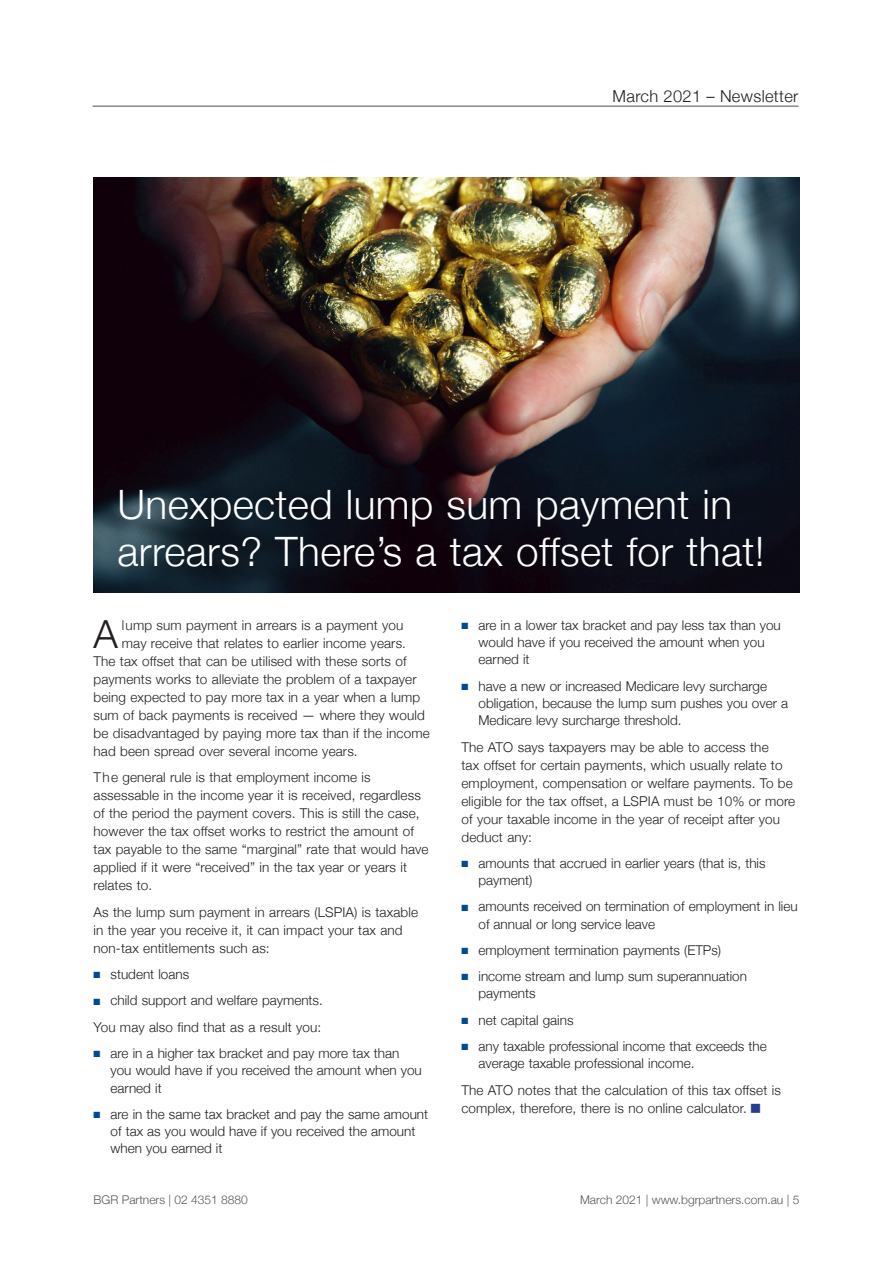
<style>
.page{position:relative;width:893px;height:1263px;background:#fff}
.page>*{position:absolute;margin:0;border:0;box-sizing:border-box;transform-origin:0 0}
.t1{font:300 40.5px/46.5px "Helvetica Neue";letter-spacing:.01em;color:#fff}
.t2{font:300 38.7px "Helvetica Neue";color:#231f20}
.t3{font:300 16.5px "Helvetica Neue";letter-spacing:.02em;color:#231f20}
.t4{font:300 13.5px/18px "Helvetica Neue";letter-spacing:.01em;color:#231f20}
.t5{font:300 12px "Helvetica Neue";color:#57585a}
.s1{color:#014990}
</style>
<div class="page">
<hr style="left:93px;top:106px;width:705px;height:1px;background:#231f20">
<img style="left:94px;top:177px;width:705px;height:416px">
<p class="t3" style="left:613px;top:83px;width:187px">March 2021 – Newsletter</p>
<h1 class="t1" style="left:117px;top:479px;width:649px">Unexpected lump sum payment in arrears? There’s a tax offset for that!</h1>
<h2 class="t2" style="left:94px;top:603px;width:26px">A</h2>
<p class="t4" style="left:122px;top:615px;width:283px">lump sum payment in arrears is a payment you</p>
<p class="t4" style="left:122px;top:633px;width:286px">may receive that relates to earlier income years.</p>
<p class="t4" style="left:94px;top:651px;width:315px">The tax offset that can be utilised with these sorts of</p>
<p class="t4" style="left:94px;top:669px;width:325px">payments works to alleviate the problem of a taxpayer</p>
<p class="t4" style="left:94px;top:687px;width:328px">being expected to pay more tax in a year when a lump</p>
<p class="t4" style="left:94px;top:705px;width:333px">sum of back payments is received — where they would</p>
<p class="t4" style="left:94px;top:723px;width:338px">be disadvantaged by paying more tax than if the income</p>
<p class="t4" style="left:94px;top:741px;width:266px">had been spread over several income years.</p>
<p class="t4" style="left:94px;top:767px;width:337px">The general rule is that employment income is assessable in the income year it is received, regardless of the period the payment covers. This is still the case, however the tax offset works to restrict the amount of tax payable to the same “marginal” rate that would have applied if it were “received” in the tax year or years it relates to.</p>
<p class="t4" style="left:94px;top:902px;width:326px">As the lump sum payment in arrears (LSPIA) is taxable in the year you receive it, it can impact your tax and non-tax entitlements such as:</p>
<p class="t4" style="left:94px;top:964px;width:97px"><span class="s1">■</span> student loans</p>
<p class="t4" style="left:94px;top:986px;width:231px;line-height:26.5px"><span class="s1">■</span> child support and welfare payments.<br>You may also find that as a result you:</p>
<p class="t4" style="left:111px;top:1044px;width:313px;line-height:17.2px;text-indent:-17px"><span class="s1">■</span> are in a higher tax bracket and pay more tax than you would have if you received the amount when you earned it</p>
<p class="t4" style="left:111px;top:1104px;width:319px;line-height:17.2px;text-indent:-17px"><span class="s1">■</span> are in the same tax bracket and pay the same amount of tax as you would have if you received the amount when you earned it</p>
<p class="t4" style="left:478px;top:615px;width:304px;line-height:17.2px;text-indent:-17px"><span class="s1">■</span> are in a lower tax bracket and pay less tax than you would have if you received the amount when you earned it</p>
<p class="t4" style="left:478px;top:676px;width:311px;line-height:17.2px;text-indent:-17px"><span class="s1">■</span> have a new or increased Medicare levy surcharge obligation, because the lump sum pushes you over a<br>Medicare levy surcharge threshold.</p>
<p class="t4" style="left:461px;top:737px;width:335px">The ATO says taxpayers may be able to access the<br>tax offset for certain payments, which usually relate to employment, compensation or welfare payments. To be eligible for the tax offset, a LSPIA must be 10% or more of your taxable income in the year of receipt after you deduct any:</p>
<p class="t4" style="left:478px;top:853px;width:289px;line-height:17.2px;text-indent:-17px"><span class="s1">■</span> amounts that accrued in earlier years (that is, this payment)</p>
<p class="t4" style="left:478px;top:897px;width:321px;line-height:17.2px;text-indent:-17px"><span class="s1">■</span> amounts received on termination of employment in lieu of annual or long service leave</p>
<p class="t4" style="left:461px;top:940px;width:261px"><span class="s1">■</span> employment termination payments (ETPs)</p>
<p class="t4" style="left:478px;top:967px;width:270px;line-height:17.2px;text-indent:-17px"><span class="s1">■</span> income stream and lump sum superannuation payments</p>
<p class="t4" style="left:461px;top:1010px;width:114px"><span class="s1">■</span> net capital gains</p>
<p class="t4" style="left:478px;top:1036px;width:290px;line-height:17.2px;text-indent:-17px"><span class="s1">■</span> any taxable professional income that exceeds the average taxable professional income.</p>
<p class="t4" style="left:461px;top:1080px;width:321px">The ATO notes that the calculation of this tax offset is complex, therefore, there is no online calculator.</p>
<p class="t5" style="left:94px;top:1190px;width:156px">BGR Partners | 02 4351 8880</p>
<p class="t5" style="left:580px;top:1190px;width:221px">March 2021 | www.bgrpartners.com.au | 5</p>
</div>
